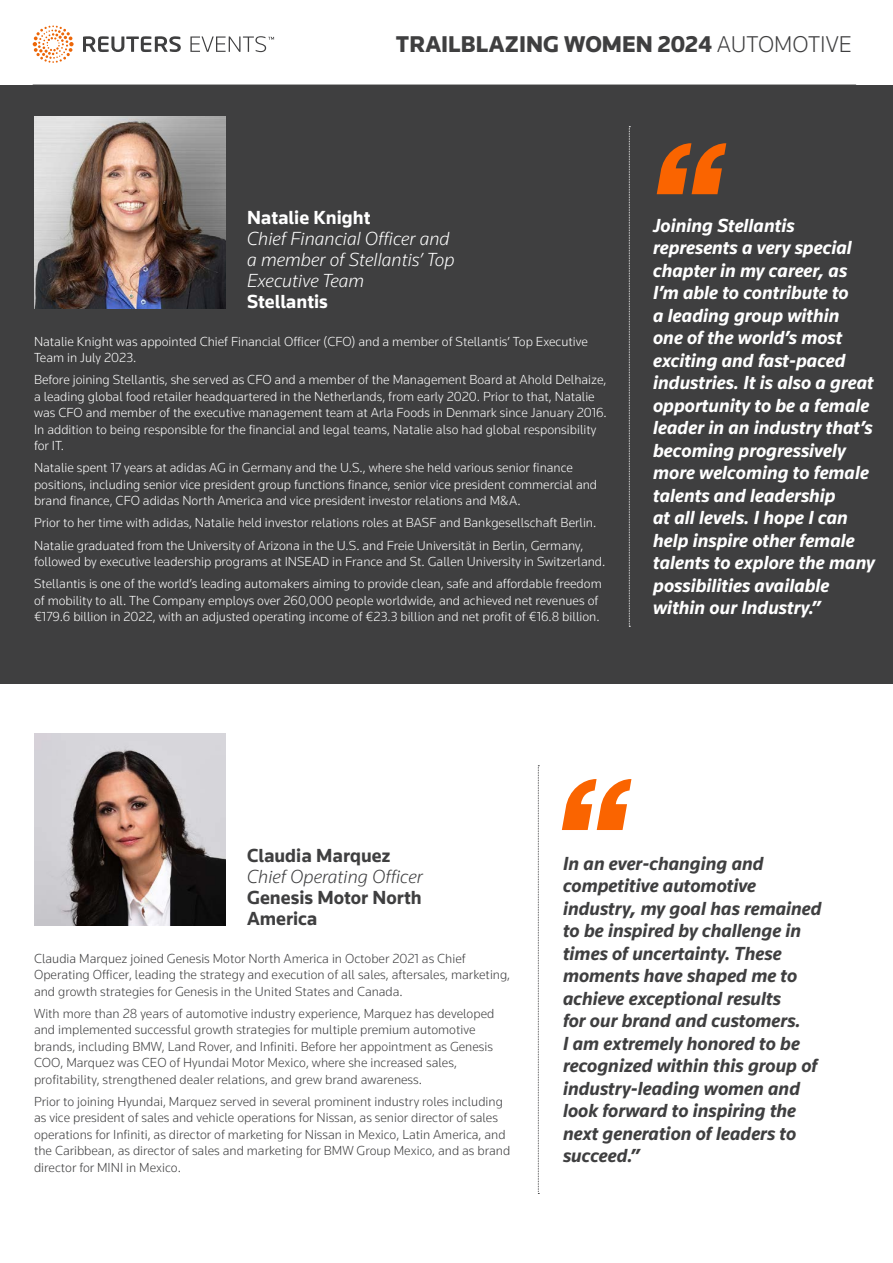
<style>
.page{position:relative;width:893px;height:1263px;background:#fff}
.page>*{position:absolute;margin:0;border:0;box-sizing:border-box;transform-origin:0 0}
.t1{font:900 23.55px "Knowledge 2017";color:#3f3f40}
.t2{font:italic 700 19.5px/22.5px "Knowledge 2017";color:#fff}
.t3{font:italic 700 19.5px/22.5px "Knowledge 2017";color:#3f3f40}
.t4{font:italic 300 19.5px/21px "Knowledge 2017";color:#fff}
.t5{font:italic 300 19.5px/21px "Knowledge 2017";color:#3f3f40}
.t6{font:700 19.5px/21px "Knowledge 2017";color:#3f3f40}
.t7{font:700 19.5px "Knowledge 2017";color:#fff}
.t8{font:300 13.5px/16.5px "Knowledge 2017";color:#fff}
.t9{font:300 13.5px/16.5px "Knowledge 2017";color:#3f3f40}
.s1{font-weight:300}
.s2{font-weight:700;font-style:normal}
</style>
<div class="page">
<svg style="left:83px;top:36px;width:191px;height:16px"></svg>
<svg style="left:33px;top:25px;width:41px;height:38px"></svg>
<div style="left:0;top:85px;width:893px;height:598px;background:#3f3f40"></div>
<svg style="left:657px;top:143px;width:69px;height:51px"></svg>
<svg style="left:629px;top:126px;width:1px;height:501px"></svg>
<img style="left:34px;top:117px;width:192px;height:191px">
<svg style="left:562px;top:779px;width:69px;height:51px"></svg>
<svg style="left:538px;top:765px;width:1px;height:429px"></svg>
<img style="left:34px;top:733px;width:192px;height:192px">
<h1 class="t1" style="left:396px;top:29px;width:457px">TRAILBLAZING WOMEN 2024 <span class="s1">AUTOMOTIVE</span></h1>
<p class="t4" style="left:247px;top:206px;width:209px"><span class="s2">Natalie Knight<br></span>Chief Financial Officer and a member of Stellantis’ Top<br>Executive Team</p>
<p class="t7" style="left:247px;top:289px;width:82px">Stellantis</p>
<p class="t8" style="left:34px;top:333px;width:555px">Natalie Knight was appointed Chief Financial Officer (CFO) and a member of Stellantis’ Top Executive<br>Team in July 2023.</p>
<p class="t8" style="left:34px;top:371px;width:574px">Before joining Stellantis, she served as CFO and a member of the Management Board at Ahold Delhaize, a leading global food retailer headquartered in the Netherlands, from early 2020. Prior to that, Natalie was CFO and member of the executive management team at Arla Foods in Denmark since January 2016.<br>In addition to being responsible for the financial and legal teams, Natalie also had global responsibility for IT.</p>
<p class="t8" style="left:34px;top:459px;width:565px">Natalie spent 17 years at adidas AG in Germany and the U.S., where she held various senior finance positions, including senior vice president group functions finance, senior vice president commercial and brand finance, CFO adidas North America and vice president investor relations and M&amp;A.</p>
<p class="t8" style="left:34px;top:514px;width:564px">Prior to her time with adidas, Natalie held investor relations roles at BASF and Bankgesellschaft Berlin.</p>
<p class="t8" style="left:34px;top:536px;width:573px">Natalie graduated from the University of Arizona in the U.S. and Freie Universität in Berlin, Germany, followed by executive leadership programs at INSEAD in France and St. Gallen University in Switzerland.</p>
<p class="t8" style="left:34px;top:575px;width:569px">Stellantis is one of the world’s leading automakers aiming to provide clean, safe and affordable freedom of mobility to all. The Company employs over 260,000 people worldwide, and achieved net revenues of €179.6 billion in 2022, with an adjusted operating income of €23.3 billion and net profit of €16.8 billion.</p>
<p class="t2" style="left:653px;top:214px;width:223px">Joining Stellantis represents a very special chapter in my career, as<br>I’m able to contribute to<br>a leading group within<br>one of the world’s most exciting and fast-paced industries. It is also a great opportunity to be a female leader in an industry that’s becoming progressively more welcoming to female talents and leadership<br>at all levels. I hope I can help inspire other female talents to explore the many possibilities available within our Industry.”</p>
<p class="t5" style="left:247px;top:844px;width:177px"><span class="s2">Claudia Marquez<br></span>Chief Operating Officer</p>
<p class="t6" style="left:247px;top:886px;width:176px">Genesis Motor North<br>America</p>
<p class="t9" style="left:34px;top:949px;width:478px">Claudia Marquez joined Genesis Motor North America in October 2021 as Chief<br>Operating Officer, leading the strategy and execution of all sales, aftersales, marketing, and growth strategies for Genesis in the United States and Canada.</p>
<p class="t9" style="left:34px;top:1005px;width:462px">With more than 28 years of automotive industry experience, Marquez has developed and implemented successful growth strategies for multiple premium automotive brands, including BMW, Land Rover, and Infiniti. Before her appointment as Genesis COO, Marquez was CEO of Hyundai Motor Mexico, where she increased sales, profitability, strengthened dealer relations, and grew brand awareness.</p>
<p class="t9" style="left:34px;top:1093px;width:478px">Prior to joining Hyundai, Marquez served in several prominent industry roles including as vice president of sales and vehicle operations for Nissan, as senior director of sales operations for Infiniti, as director of marketing for Nissan in Mexico, Latin America, and the Caribbean, as director of sales and marketing for BMW Group Mexico, and as brand director for MINI in Mexico.</p>
<p class="t3" style="left:563px;top:851px;width:260px">In an ever-changing and competitive automotive industry, my goal has remained to be inspired by challenge in times of uncertainty. These moments have shaped me to achieve exceptional results<br>for our brand and customers.<br>I am extremely honored to be recognized within this group of industry-leading women and look forward to inspiring the next generation of leaders to succeed.”</p>
</div>
